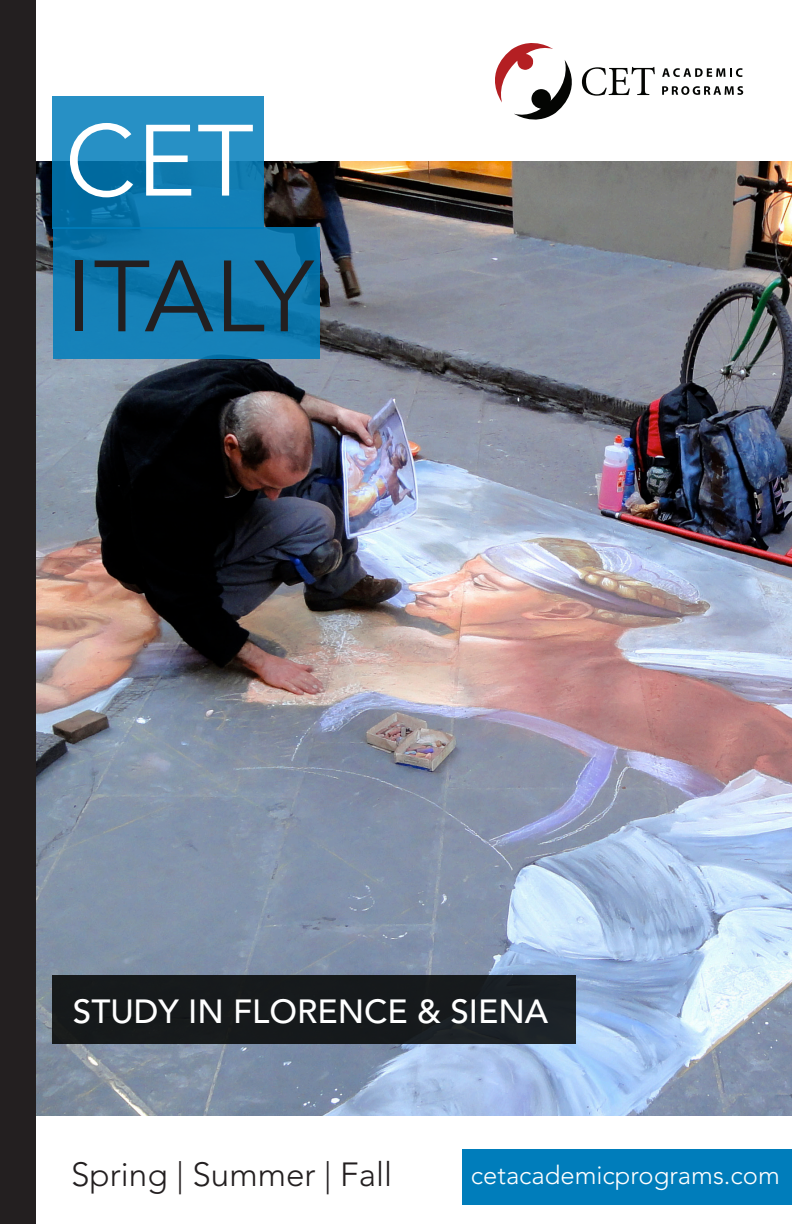
<style>
.page{position:relative;width:792px;height:1224px;background:#fff}
.page>*{position:absolute;margin:0;border:0;box-sizing:border-box;transform-origin:0 0}
.t1{font:100px "Avenir LT Std";letter-spacing:-.025em;color:#231f20}
.t2{font:100px "Avenir LT Std";color:#fff}
.t3{font:500 33.2px "Avenir LT Std";color:#fff}
.t4{font:300 33.2px "Avenir LT Std";color:#231f20}
.t5{font:300 25.6px "Avenir LT Std";color:#fff}
</style>
<div class="page">
<div style="left:462px;top:1149px;width:330px;height:55px;background:#007dbb"></div>
<img style="left:36px;top:162px;width:756px;height:954px">
<svg style="left:495px;top:43px;width:160px;height:77px"></svg>
<svg style="left:662px;top:68px;width:81px;height:9px"></svg>
<svg style="left:662px;top:86px;width:81px;height:9px"></svg>
<div style="left:0;top:0;width:36px;height:1224px;background:#231f20"></div>
<svg style="left:53px;top:96px;width:211px;height:131px;background:#1882b8"></svg>
<svg style="left:53px;top:227px;width:266px;height:132px;background:#107bb1"></svg>
<div style="left:52px;top:976px;width:524px;height:68px;background:#161a1c"></div>
<p class="t2" style="left:65px;top:104px;width:191px">CET</p>
<p class="t1" style="left:66px;top:239px;width:249px">ITALY</p>
<p class="t3" style="left:73px;top:992px;width:477px">STUDY IN FLORENCE &amp; SIENA</p>
<p class="t4" style="left:71px;top:1155px;width:322px">Spring | Summer | Fall</p>
<p class="t5" style="left:471px;top:1160px;width:310px">cetacademicprograms.com</p>
</div>
